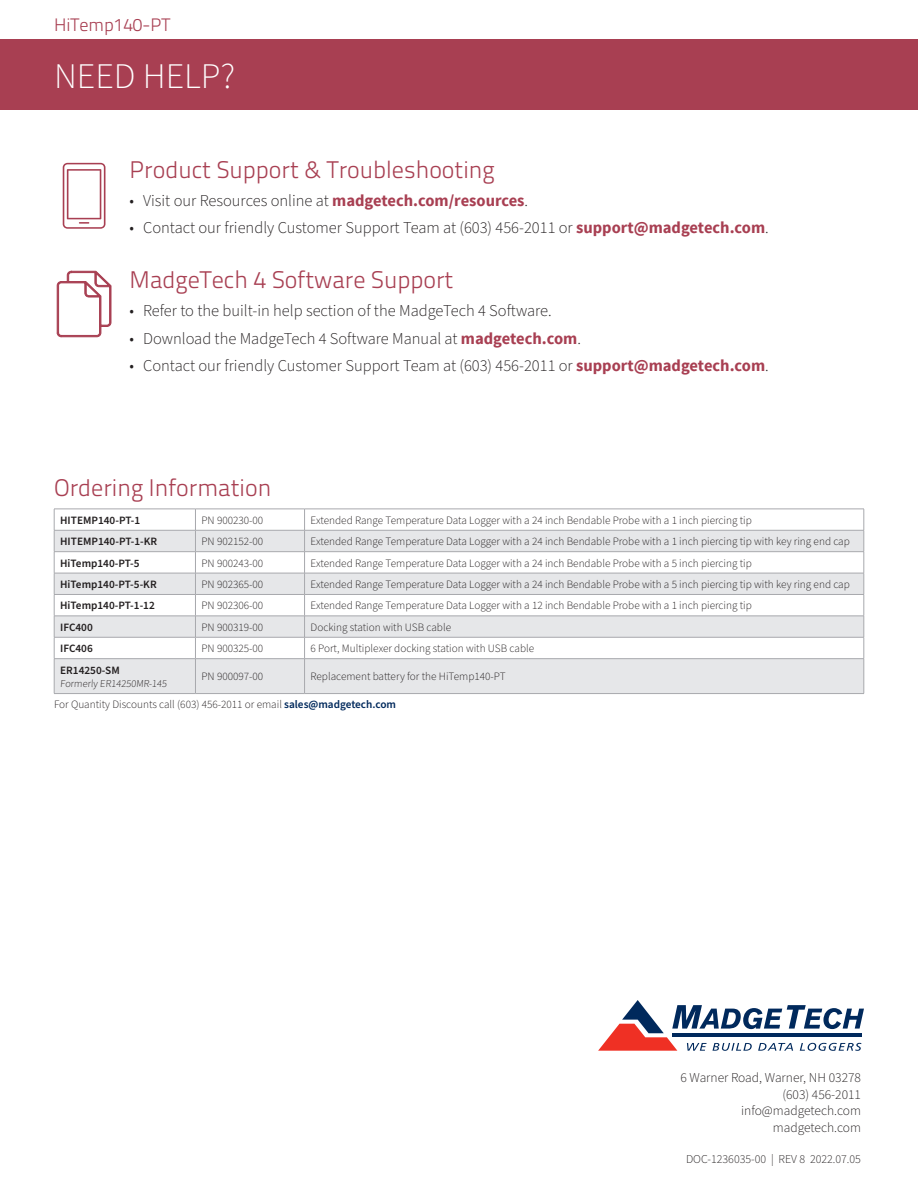
<style>
.page{position:relative;width:918px;height:1188px;background:#fff}
.page>*{position:absolute;margin:0;border:0;box-sizing:border-box;transform-origin:0 0}
.t1{font:300 36px "Source Sans Pro";color:#fff}
.Headings{font:300 24px "Titillium Text 22 L";color:#a83f52}
.t2{font:300 18px "Titillium Text 22 L";color:#a83f52}
.t3{font:300 16.5px "Source Sans Pro";color:#231f20}
.t4{font:300 13.5px/16.5px "Source Sans Pro";color:#231f20;text-align:right}
.t5{font:300 12px "Source Sans Pro";color:#231f20}
.Table_Text{font:300 11.25px "Source Sans Pro";color:#231f20}
.Table_Text_Bold{font:600 11.25px "Source Sans Pro";color:#231f20}
.Table_Text_Bold-2{font:300 10.5px "Source Sans Pro";color:#231f20}
.s1{font-weight:700;color:#a83f52}
.s2{font-weight:600;color:#00295c}
</style>
<div class="page">
<div style="left:0;top:39px;width:918px;height:71px;background:#a83f52"></div>
<svg style="left:598px;top:1000px;width:266px;height:51px"></svg>
<hr style="left:672px;top:1033px;width:190px;height:4px;background:#00295c">
<svg style="left:63px;top:163px;width:42px;height:66px"></svg>
<svg style="left:57px;top:271px;width:54px;height:66px"></svg>
<svg style="left:55px;top:531px;width:809px;height:162px;fill:#e6e7e9"></svg>
<hr style="left:54px;top:509px;width:141px;height:1px;background:#a8a9ad">
<hr style="left:195px;top:509px;width:110px;height:1px;background:#a8a9ad">
<hr style="left:305px;top:509px;width:559px;height:1px;background:#a8a9ad">
<hr style="left:54px;top:530px;width:141px;height:1px;background:#a8a9ad">
<hr style="left:195px;top:530px;width:110px;height:1px;background:#a8a9ad">
<hr style="left:305px;top:530px;width:559px;height:1px;background:#a8a9ad">
<hr style="left:54px;top:551px;width:141px;height:1px;background:#a8a9ad">
<hr style="left:195px;top:551px;width:110px;height:1px;background:#a8a9ad">
<hr style="left:305px;top:551px;width:559px;height:1px;background:#a8a9ad">
<hr style="left:54px;top:573px;width:141px;height:1px;background:#a8a9ad">
<hr style="left:195px;top:573px;width:110px;height:1px;background:#a8a9ad">
<hr style="left:305px;top:573px;width:559px;height:1px;background:#a8a9ad">
<hr style="left:54px;top:594px;width:141px;height:1px;background:#a8a9ad">
<hr style="left:195px;top:594px;width:110px;height:1px;background:#a8a9ad">
<hr style="left:305px;top:594px;width:559px;height:1px;background:#a8a9ad">
<hr style="left:54px;top:616px;width:141px;height:1px;background:#a8a9ad">
<hr style="left:195px;top:616px;width:110px;height:1px;background:#a8a9ad">
<hr style="left:305px;top:616px;width:559px;height:1px;background:#a8a9ad">
<hr style="left:54px;top:637px;width:141px;height:1px;background:#a8a9ad">
<svg style="left:54px;top:509px;width:1px;height:149px"></svg>
<hr style="left:195px;top:637px;width:110px;height:1px;background:#a8a9ad">
<svg style="left:195px;top:510px;width:1px;height:148px"></svg>
<hr style="left:305px;top:637px;width:559px;height:1px;background:#a8a9ad">
<svg style="left:304px;top:510px;width:1px;height:148px"></svg>
<svg style="left:864px;top:509px;width:1px;height:149px"></svg>
<hr style="left:54px;top:658px;width:141px;height:1px;background:#a8a9ad">
<hr style="left:54px;top:659px;width:1px;height:34px;background:#a8a9ad">
<hr style="left:195px;top:658px;width:110px;height:1px;background:#a8a9ad">
<hr style="left:195px;top:659px;width:1px;height:34px;background:#a8a9ad">
<hr style="left:305px;top:658px;width:559px;height:1px;background:#a8a9ad">
<hr style="left:304px;top:659px;width:1px;height:34px;background:#a8a9ad">
<hr style="left:864px;top:659px;width:1px;height:34px;background:#a8a9ad">
<hr style="left:54px;top:693px;width:141px;height:1px;background:#a8a9ad">
<hr style="left:195px;top:693px;width:110px;height:1px;background:#a8a9ad">
<hr style="left:305px;top:693px;width:559px;height:1px;background:#a8a9ad">
<p class="t2" style="left:54px;top:11px;width:118px">HiTemp140-PT</p>
<p class="t1" style="left:54px;top:52px;width:183px">NEED HELP?</p>
<p class="Headings" style="left:130px;top:152px;width:367px">Product Support &amp; Troubleshooting</p>
<p class="t3" style="left:130px;top:189px;width:400px">• Visit our Resources online at <span class="s1">madgetech.com/resources</span>.</p>
<p class="t3" style="left:130px;top:217px;width:641px">• Contact our friendly Customer Support Team at (603) 456-2011 or <span class="s1">support@madgetech.com</span>.</p>
<p class="Headings" style="left:130px;top:262px;width:325px">MadgeTech 4 Software Support</p>
<p class="t3" style="left:130px;top:299px;width:424px">• Refer to the built-in help section of the MadgeTech 4 Software.</p>
<p class="t3" style="left:130px;top:327px;width:453px">• Download the MadgeTech 4 Software Manual at <span class="s1">madgetech.com</span>.</p>
<p class="t3" style="left:130px;top:355px;width:641px">• Contact our friendly Customer Support Team at (603) 456-2011 or <span class="s1">support@madgetech.com</span>.</p>
<p class="Headings" style="left:54px;top:470px;width:219px">Ordering Information</p>
<p class="Table_Text_Bold" style="left:60px;top:513px;width:81px">HITEMP140-PT-1</p>
<p class="Table_Text" style="left:201px;top:513px;width:63px">PN 900230-00</p>
<p class="Table_Text" style="left:311px;top:513px;width:443px">Extended Range Temperature Data Logger with a 24 inch Bendable Probe with a 1 inch piercing tip</p>
<p class="Table_Text_Bold" style="left:60px;top:534px;width:99px">HITEMP140-PT-1-KR</p>
<p class="Table_Text" style="left:201px;top:534px;width:63px">PN 902152-00</p>
<p class="Table_Text" style="left:311px;top:534px;width:541px">Extended Range Temperature Data Logger with a 24 inch Bendable Probe with a 1 inch piercing tip with key ring end cap</p>
<p class="Table_Text_Bold" style="left:60px;top:555px;width:81px">HiTemp140-PT-5</p>
<p class="Table_Text" style="left:201px;top:555px;width:63px">PN 900243-00</p>
<p class="Table_Text" style="left:311px;top:555px;width:443px">Extended Range Temperature Data Logger with a 24 inch Bendable Probe with a 5 inch piercing tip</p>
<p class="Table_Text_Bold" style="left:60px;top:577px;width:98px">HiTemp140-PT-5-KR</p>
<p class="Table_Text" style="left:201px;top:577px;width:63px">PN 902365-00</p>
<p class="Table_Text" style="left:311px;top:577px;width:541px">Extended Range Temperature Data Logger with a 24 inch Bendable Probe with a 5 inch piercing tip with key ring end cap</p>
<p class="Table_Text_Bold" style="left:60px;top:598px;width:96px">HiTemp140-PT-1-12</p>
<p class="Table_Text" style="left:201px;top:598px;width:63px">PN 902306-00</p>
<p class="Table_Text" style="left:311px;top:598px;width:443px">Extended Range Temperature Data Logger with a 12 inch Bendable Probe with a 1 inch piercing tip</p>
<p class="Table_Text_Bold" style="left:60px;top:620px;width:34px">IFC400</p>
<p class="Table_Text" style="left:201px;top:620px;width:63px">PN 900319-00</p>
<p class="Table_Text" style="left:311px;top:620px;width:142px">Docking station with USB cable</p>
<p class="Table_Text_Bold" style="left:60px;top:641px;width:34px">IFC406</p>
<p class="Table_Text" style="left:201px;top:641px;width:63px">PN 900325-00</p>
<p class="Table_Text" style="left:311px;top:641px;width:225px">6 Port, Multiplexer docking station with USB cable</p>
<p class="Table_Text_Bold" style="left:60px;top:662px;width:61px">ER14250-SM</p>
<p class="Table_Text_Bold-2" style="left:60px;top:677px;width:110px">Formerly ER14250MR-145</p>
<p class="Table_Text" style="left:201px;top:669px;width:63px">PN 900097-00</p>
<p class="Table_Text" style="left:311px;top:669px;width:197px">Replacement battery for the HiTemp140-PT</p>
<p class="Table_Text" style="left:54px;top:697px;width:344px">For Quantity Discounts call (603) 456-2011 or email <span class="s2">sales@madgetech.com</span></p>
<p class="t4" style="left:680px;top:1070px;width:182px">6 Warner Road, Warner, NH 03278</p>
<p class="t4" style="left:741px;top:1087px;width:121px">(603) 456-2011 info@madgetech.com</p>
<p class="t4" style="left:773px;top:1120px;width:90px">madgetech.com</p>
<p class="t5" style="left:686px;top:1150px;width:176px">DOC-1236035-00 | REV 8 2022.07.05</p>
</div>
